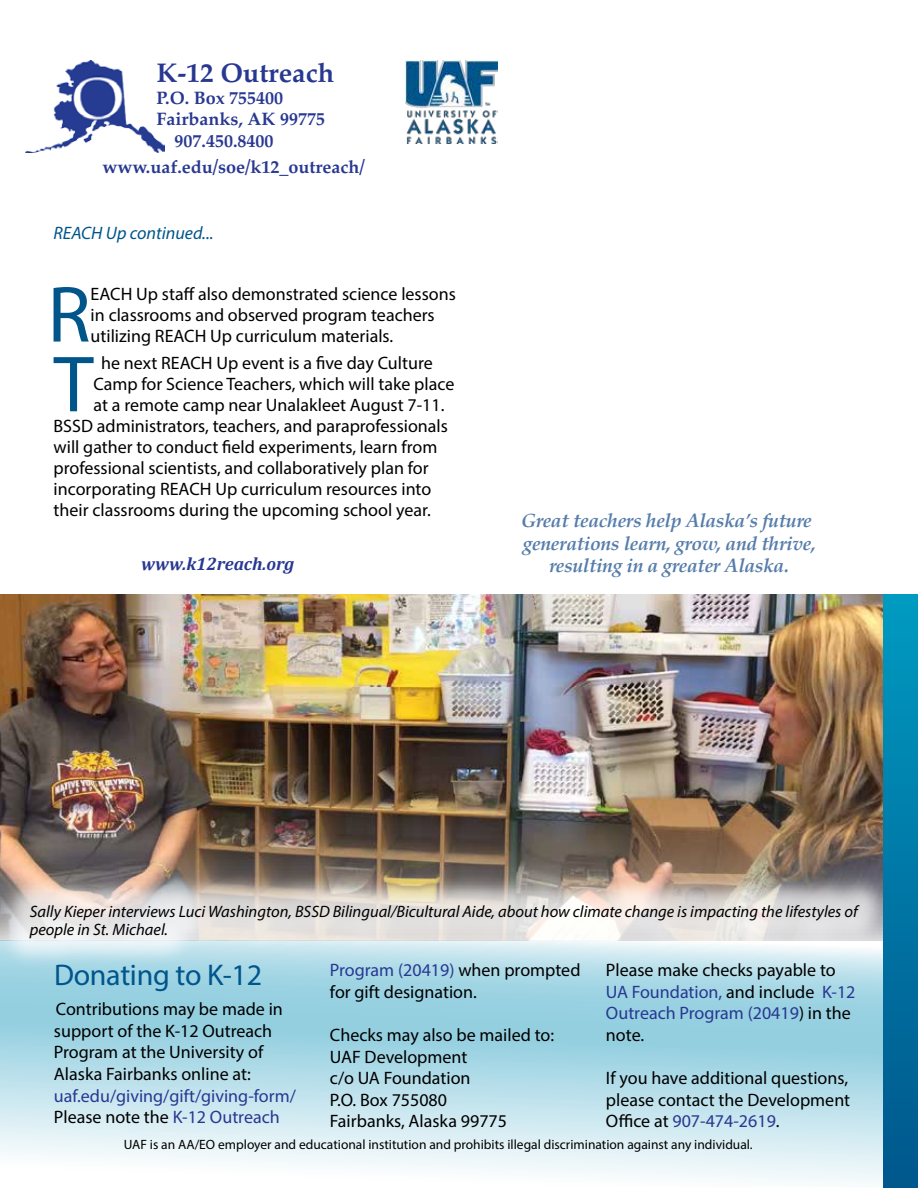
<style>
.page{position:relative;width:918px;height:1188px;background:#fff}
.page>*{position:absolute;margin:0;border:0;box-sizing:border-box;transform-origin:0 0}
.t1{font:80.25px "Myriad Pro";color:#00558b}
.t2{font:30px "Myriad Pro";letter-spacing:-.01em;color:#00558b}
.t3{font:700 27px "Palatino";color:#283891}
.t4{font:italic 700 19.5px/22.5px "Palatino";letter-spacing:-.02em;color:#567daa;text-align:center}
.t5{font:18px/21.6px "Myriad Pro";color:#000}
.t6{font:700 18px "Palatino";color:#283891}
.t7{font:18px/21.6px "Myriad Pro";color:#283891}
.t8{font:italic 18px "Myriad Pro";color:#00558b}
.t9{font:italic 700 18px "Cambria";color:#283891}
.t10{font:italic 16.5px/18px "Myriad Pro";color:#000}
.t11{font:13.5px "Myriad Pro";color:#000}
.s1{color:#fff}
.s2{color:#000}
.s3{color:#283891}
</style>
<div class="page">
<img style="left:0;top:594px;width:884px;height:280px">
<svg style="left:0;top:970px;width:884px;height:218px;background:#bce0eb"></svg>
<div style="left:0;top:874px;width:891px;height:96px;background:#fff;opacity:.67"></div>
<div style="left:884px;top:594px;width:34px;height:594px;background:linear-gradient(to bottom,#0099c0,#00568c)"></div>
<img style="left:25px;top:60px;width:139px;height:93px">
<img style="left:405px;top:60px;width:93px;height:83px">
<h3 class="t3" style="left:157px;top:50px;width:179px">K-12 Outreach</h3>
<p class="t6" style="left:157px;top:82px;width:128px">P.O. Box 755400</p>
<p class="t6" style="left:157px;top:104px;width:170px">Fairbanks, AK 99775</p>
<p class="t6" style="left:175px;top:126px;width:100px">907.450.8400</p>
<p class="t6" style="left:103px;top:151px;width:264px">www.uaf.edu/soe/k12_outreach/</p>
<p class="t8" style="left:54px;top:222px;width:162px">REACH Up continued...</p>
<h1 class="t1" style="left:47px;top:265px;width:45px">R</h1>
<p class="t5" style="left:91px;top:283px;width:367px;line-height:21px">EACH Up staff also demonstrated science lessons in classrooms and observed program teachers utilizing REACH Up curriculum materials.</p>
<h1 class="t1" style="left:54px;top:335px;width:41px">T</h1>
<p class="t5" style="left:94px;top:352px;width:341px"><span class="s1">.</span> he next REACH Up event is a five day Culture</p>
<p class="t5" style="left:94px;top:373px;width:362px">Camp for Science Teachers, which will take place</p>
<p class="t5" style="left:94px;top:394px;width:352px">at a remote camp near Unalakleet August 7-11.</p>
<p class="t5" style="left:54px;top:415px;width:396px">BSSD administrators, teachers, and paraprofessionals</p>
<p class="t5" style="left:54px;top:436px;width:385px">will gather to conduct field experiments, learn from</p>
<p class="t5" style="left:54px;top:457px;width:377px">professional scientists, and collaboratively plan for</p>
<p class="t5" style="left:54px;top:478px;width:379px">incorporating REACH Up curriculum resources into</p>
<p class="t5" style="left:54px;top:499px;width:379px">their classrooms during the upcoming school year.</p>
<p class="t9" style="left:141px;top:551px;width:155px">www.k12reach.org</p>
<p class="t4" style="left:521px;top:509px;width:296px">Great teachers help Alaska’s future generations learn, grow, and thrive, resulting in a greater Alaska.</p>
<p class="t10" style="left:30px;top:902px;width:829px">Sally Kieper interviews Luci Washington, BSSD Bilingual/Bicultural Aide, about how climate change is impacting the lifestyles of people in St. Michael.</p>
<h2 class="t2" style="left:54px;top:957px;width:210px">Donating to K-12</h2>
<p class="t5" style="left:54px;top:998px;width:230px">Contributions may be made in support of the K-12 Outreach<br>Program at the University of<br>Alaska Fairbanks online at:</p>
<p class="t7" style="left:54px;top:1084px;width:243px">uaf.edu/giving/gift/giving-form/<br><span class="s2">Please note the</span> K-12 Outreach</p>
<p class="t5" style="left:330px;top:959px;width:252px"><span class="s3">Program (20419)</span> when prompted for gift designation.</p>
<p class="t5" style="left:330px;top:1024px;width:226px">Checks may also be mailed to:<br>UAF Development<br>c/o UA Foundation<br>P.O. Box 755080<br>Fairbanks, Alaska 99775</p>
<p class="t5" style="left:606px;top:959px;width:251px">Please make checks payable to<br><span class="s3">UA Foundation,</span> and include <span class="s3">K-12<br>Outreach Program (20419</span>) in the note.</p>
<p class="t5" style="left:606px;top:1067px;width:246px;text-align:justify">If you have additional questions, please contact the Development Office at <span class="s3">907-474-2619</span>.</p>
<p class="t11" style="left:124px;top:1136px;width:630px">UAF is an AA/EO employer and educational institution and prohibits illegal discrimination against any individual.</p>
</div>
